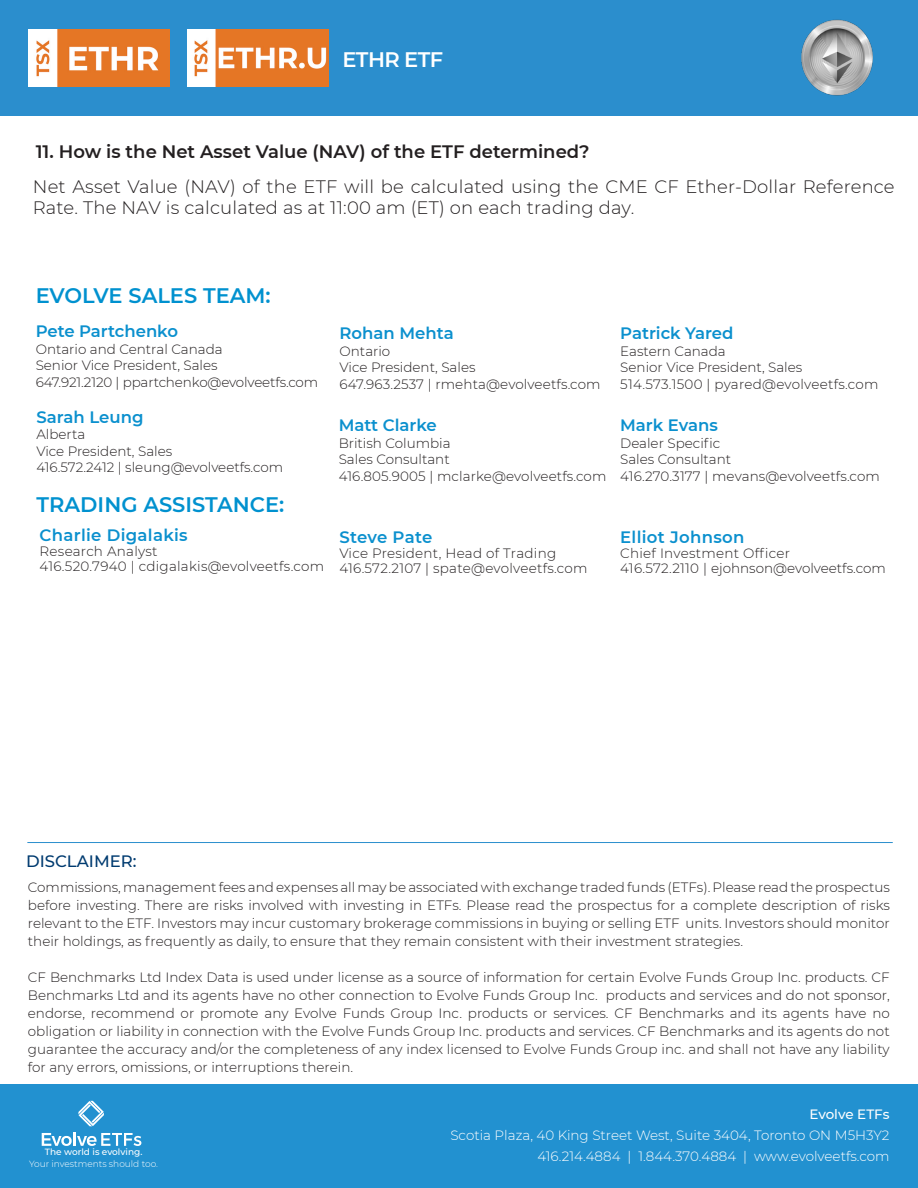
<style>
.page{position:relative;width:918px;height:1188px;background:#fff}
.page>*{position:absolute;margin:0;border:0;box-sizing:border-box;transform-origin:0 0}
.t1{font:600 21px "Montserrat";color:#0091cf}
.t2{font:600 21px "Montserrat";letter-spacing:-.03em;color:#fff}
.t3{font:300 18px/21px "Montserrat";letter-spacing:.01em;color:#231f20}
.t4{font:600 18px "Montserrat";color:#231f20}
.t5{font:600 16.5px "Montserrat";color:#0b90ce}
.t6{font:600 16.5px "Montserrat";letter-spacing:.02em;color:#0b90ce}
.t7{font:500 16.5px "Montserrat";color:#003b70}
.t8{font:300 13.5px/18px "Montserrat";color:#231f20;text-align:justify}
.t9{font:300 13.5px "Montserrat";letter-spacing:.02em;color:#231f20}
.t10{font:300 13.5px/21px "Montserrat";color:#fff;text-align:right}
.t11{font:500 13.5px "Montserrat";letter-spacing:-.005em;color:#fff}
.t12{font:300 9px "Montserrat";color:#fff}
.t13{font:500 9px "Montserrat";color:#fff}
</style>
<div class="page">
<div style="left:0;top:0;width:918px;height:116px;background:#2b8ecd"></div>
<div style="left:0;top:1084px;width:918px;height:104px;background:#2291d0"></div>
<hr style="left:27px;top:842px;width:866px;height:1px;background:#2b8ecd">
<svg style="left:78px;top:1101px;width:26px;height:25px"></svg>
<hr style="left:73px;top:1132px;width:3px;height:14px;background:#fff">
<svg style="left:42px;top:1133px;width:99px;height:13px"></svg>
<img style="left:801px;top:19px;width:72px;height:77px">
<img style="left:28px;top:30px;width:142px;height:56px">
<img style="left:187px;top:30px;width:141px;height:56px">
<p class="t2" style="left:343px;top:44px;width:102px">ETHR ETF</p>
<p class="t4" style="left:36px;top:139px;width:556px">11. How is the Net Asset Value (NAV) of the ETF determined?</p>
<p class="t3" style="left:33px;top:175px;width:863px">Net Asset Value (NAV) of the ETF will be calculated using the CME CF Ether-Dollar Reference<br>Rate. The NAV is calculated as at 11:00 am (ET) on each trading day.</p>
<p class="t1" style="left:36px;top:281px;width:236px">EVOLVE SALES TEAM:</p>
<p class="t5" style="left:36px;top:320px;width:144px">Pete Partchenko</p>
<p class="t8" style="left:36px;top:340px;width:189px">Ontario and Central Canada</p>
<p class="t8" style="left:36px;top:356px;width:183px">Senior Vice President, Sales</p>
<p class="t8" style="left:36px;top:373px;width:284px">647.921.2120 | ppartchenko@evolveetfs.com</p>
<p class="t5" style="left:36px;top:405px;width:109px">Sarah Leung</p>
<p class="t8" style="left:36px;top:425px;width:50px">Alberta</p>
<p class="t8" style="left:36px;top:442px;width:137px">Vice President, Sales</p>
<p class="t8" style="left:36px;top:458px;width:248px">416.572.2412 | sleung@evolveetfs.com</p>
<p class="t1" style="left:37px;top:490px;width:249px">TRADING ASSISTANCE:</p>
<p class="t6" style="left:40px;top:524px;width:150px">Charlie Digalakis</p>
<p class="t9" style="left:40px;top:542px;width:119px">Research Analyst</p>
<p class="t9" style="left:40px;top:557px;width:286px">416.520.7940 | cdigalakis@evolveetfs.com</p>
<p class="t5" style="left:340px;top:322px;width:116px">Rohan Mehta</p>
<p class="t8" style="left:340px;top:341px;width:52px">Ontario</p>
<p class="t8" style="left:340px;top:358px;width:137px">Vice President, Sales</p>
<p class="t8" style="left:340px;top:374px;width:263px">647.963.2537 | rmehta@evolveetfs.com</p>
<p class="t5" style="left:339px;top:414px;width:100px">Matt Clarke</p>
<p class="t8" style="left:339px;top:433px;width:113px">British Columbia</p>
<p class="t8" style="left:339px;top:450px;width:113px">Sales Consultant</p>
<p class="t8" style="left:339px;top:466px;width:269px">416.805.9005 | mclarke@evolveetfs.com</p>
<p class="t5" style="left:620px;top:322px;width:115px">Patrick Yared</p>
<p class="t8" style="left:620px;top:341px;width:107px">Eastern Canada</p>
<p class="t8" style="left:620px;top:358px;width:183px">Senior Vice President, Sales</p>
<p class="t9" style="left:620px;top:375px;width:260px">514.573.1500 | pyared@evolveetfs.com</p>
<p class="t5" style="left:620px;top:414px;width:99px">Mark Evans</p>
<p class="t8" style="left:620px;top:433px;width:102px">Dealer Specific</p>
<p class="t8" style="left:620px;top:450px;width:113px">Sales Consultant</p>
<p class="t8" style="left:620px;top:466px;width:261px">416.270.3177 | mevans@evolveetfs.com</p>
<p class="t5" style="left:339px;top:526px;width:94px">Steve Pate</p>
<p class="t9" style="left:339px;top:544px;width:218px">Vice President, Head of Trading</p>
<p class="t9" style="left:339px;top:559px;width:250px">416.572.2107 | spate@evolveetfs.com</p>
<p class="t6" style="left:620px;top:526px;width:126px">Elliot Johnson</p>
<p class="t9" style="left:620px;top:544px;width:171px">Chief Investment Officer</p>
<p class="t8" style="left:620px;top:559px;width:267px">416.572.2110 | ejohnson@evolveetfs.com</p>
<p class="t7" style="left:26px;top:849px;width:112px">DISCLAIMER:</p>
<p class="t8" style="left:28px;top:878px;width:863px">Commissions, management fees and expenses all may be associated with exchange traded funds (ETFs). Please read the prospectus before investing. There are risks involved with investing in ETFs. Please read the prospectus for a complete description of risks relevant to the ETF. Investors may incur customary brokerage commissions in buying or selling ETF units. Investors should monitor their holdings, as frequently as daily, to ensure that they remain consistent with their investment strategies.</p>
<p class="t8" style="left:28px;top:968px;width:863px">CF Benchmarks Ltd Index Data is used under license as a source of information for certain Evolve Funds Group Inc. products. CF Benchmarks Ltd and its agents have no other connection to Evolve Funds Group Inc. products and services and do not sponsor, endorse, recommend or promote any Evolve Funds Group Inc. products or services. CF Benchmarks and its agents have no obligation or liability in connection with the Evolve Funds Group Inc. products and services. CF Benchmarks and its agents do not guarantee the accuracy and/or the completeness of any index licensed to Evolve Funds Group inc. and shall not have any liability for any errors, omissions, or interruptions therein.</p>
<p class="t11" style="left:809px;top:1105px;width:82px">Evolve ETFs</p>
<p class="t10" style="left:450px;top:1124px;width:441px">Scotia Plaza, 40 King Street West, Suite 3404, Toronto ON M5H3Y2<br>416.214.4884 | 1.844.370.4884 | www.evolveetfs.com</p>
<p class="t13" style="left:45px;top:1146px;width:99px">The world is evolving.</p>
<p class="t12" style="left:29px;top:1158px;width:130px">Your investments should too.</p>
</div>
